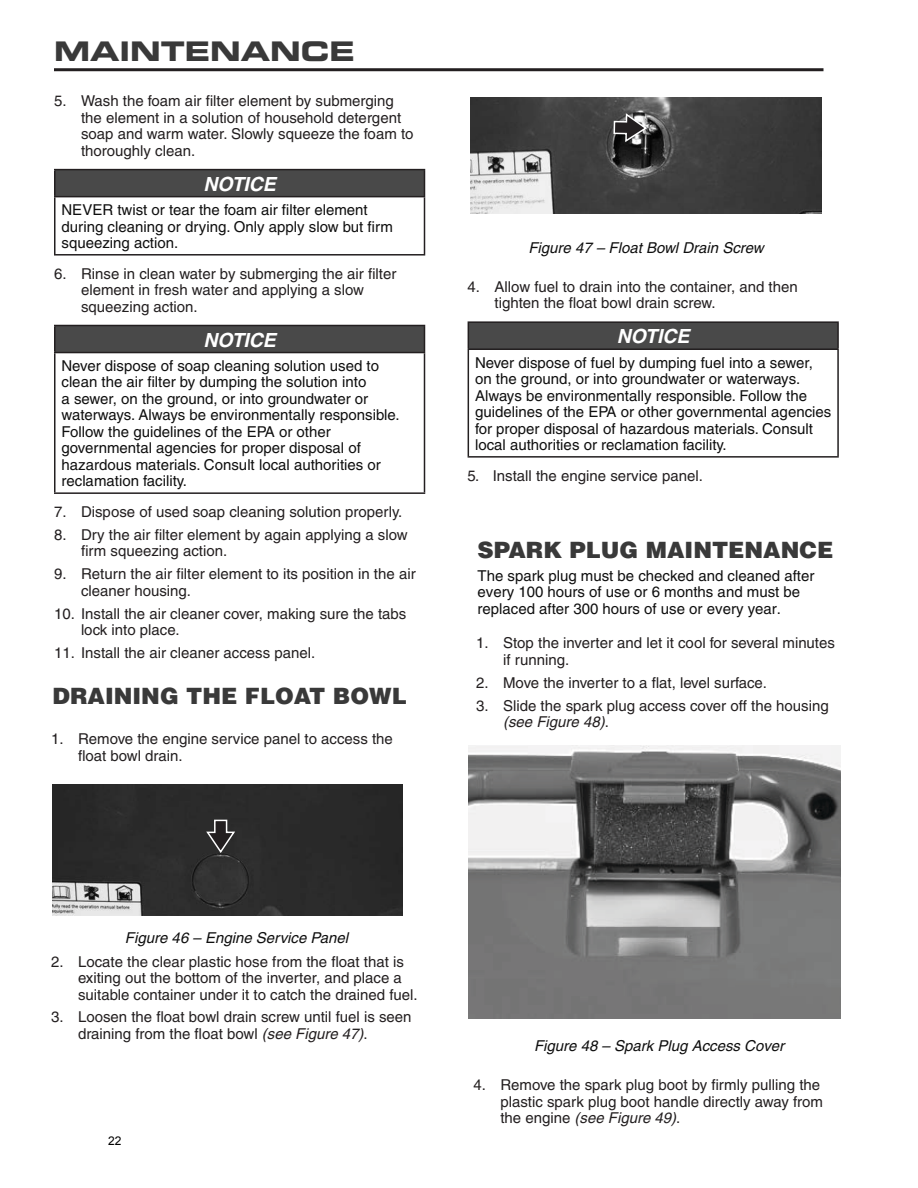
<style>
.page{position:relative;width:918px;height:1188px;background:#fff}
.page>*{position:absolute;margin:0;border:0;box-sizing:border-box;transform-origin:0 0}
.t1{font:27px "Eurostile Bold Extended Two";color:#393939}
.t2{font:900 22.5px "Helvetica";color:#393939}
.t3{font:italic 700 19.5px "Helvetica";letter-spacing:-.005em;color:#fff}
.t4{font:15px/16.5px "Helvetica";color:#231f20}
.t5{font:15px/16.5px "Helvetica";color:#0f0f0f}
.t6{font:italic 15px "Helvetica";color:#0f0f0f}
.t7{font:12px "Arial";color:#000}
.s1{font-style:italic}
</style>
<div class="page">
<hr style="left:54px;top:68px;width:770px;height:3px;background:#231f20">
<div style="left:55px;top:170px;width:369px;height:27px;background:#494949"></div>
<hr style="left:54px;top:169px;width:371px;height:1px;background:#231f20">
<hr style="left:54px;top:170px;width:2px;height:26px;background:#231f20">
<svg style="left:424px;top:170px;width:1px;height:26px"></svg>
<hr style="left:54px;top:196px;width:371px;height:1px;background:#231f20">
<hr style="left:54px;top:197px;width:2px;height:57px;background:#231f20">
<hr style="left:424px;top:197px;width:1px;height:57px;background:#231f20">
<hr style="left:54px;top:254px;width:371px;height:2px;background:#231f20">
<div style="left:55px;top:325px;width:369px;height:28px;background:#494949"></div>
<hr style="left:54px;top:325px;width:371px;height:1px;background:#231f20">
<hr style="left:54px;top:326px;width:2px;height:26px;background:#231f20">
<svg style="left:424px;top:326px;width:1px;height:26px"></svg>
<hr style="left:54px;top:352px;width:371px;height:1px;background:#231f20">
<hr style="left:54px;top:353px;width:2px;height:139px;background:#231f20">
<hr style="left:424px;top:353px;width:1px;height:139px;background:#231f20">
<hr style="left:54px;top:492px;width:371px;height:2px;background:#231f20">
<img style="left:52px;top:784px;width:351px;height:131px">
<svg style="left:206px;top:819px;width:31px;height:35px"></svg>
<img style="left:471px;top:97px;width:351px;height:116px">
<svg style="left:613px;top:112px;width:35px;height:31px"></svg>
<div style="left:468px;top:322px;width:370px;height:27px;background:#494949"></div>
<hr style="left:468px;top:321px;width:371px;height:2px;background:#231f20">
<svg style="left:468px;top:323px;width:1px;height:25px"></svg>
<hr style="left:837px;top:323px;width:2px;height:25px;background:#231f20">
<hr style="left:468px;top:348px;width:371px;height:2px;background:#231f20">
<hr style="left:468px;top:350px;width:1px;height:106px;background:#231f20">
<hr style="left:837px;top:350px;width:2px;height:106px;background:#231f20">
<hr style="left:468px;top:456px;width:371px;height:2px;background:#231f20">
<img style="left:468px;top:745px;width:372px;height:273px">
<h1 class="t1" style="left:54px;top:33px;width:302px">MAINTENANCE</h1>
<p class="t4" style="left:81px;top:93px;width:334px;text-indent:-27px">5. Wash the foam air filter element by submerging the element in a solution of household detergent soap and warm water. Slowly squeeze the foam to thoroughly clean.</p>
<h3 class="t3" style="left:203px;top:172px;width:74px">NOTICE</h3>
<p class="t5" style="left:62px;top:201px;width:333px">NEVER twist or tear the foam air filter element during cleaning or drying. Only apply slow but firm squeezing action.</p>
<p class="t4" style="left:81px;top:265px;width:317px;text-indent:-27px">6. Rinse in clean water by submerging the air filter element in fresh water and applying a slow squeezing action.</p>
<h3 class="t3" style="left:203px;top:328px;width:74px">NOTICE</h3>
<p class="t5" style="left:62px;top:357px;width:340px">Never dispose of soap cleaning solution used to clean the air filter by dumping the solution into<br>a sewer, on the ground, or into groundwater or waterways. Always be environmentally responsible.<br>Follow the guidelines of the EPA or other governmental agencies for proper disposal of hazardous materials. Consult local authorities or reclamation facility.</p>
<p class="t4" style="left:54px;top:503px;width:350px">7. Dispose of used soap cleaning solution properly.</p>
<p class="t4" style="left:81px;top:526px;width:328px;text-indent:-27px">8. Dry the air filter element by again applying a slow firm squeezing action.</p>
<p class="t4" style="left:81px;top:566px;width:336px;text-indent:-27px">9. Return the air filter element to its position in the air cleaner housing.</p>
<p class="t4" style="left:81px;top:605px;width:327px;text-indent:-27px">10. Install the air cleaner cover, making sure the tabs lock into place.</p>
<p class="t4" style="left:54px;top:645px;width:263px">11. Install the air cleaner access panel.</p>
<h2 class="t2" style="left:53px;top:682px;width:356px">DRAINING THE FLOAT BOWL</h2>
<p class="t4" style="left:78px;top:731px;width:316px;text-indent:-27px">1. Remove the engine service panel to access the float bowl drain.</p>
<p class="t6" style="left:528px;top:239px;width:237px">Figure 47 – Float Bowl Drain Screw</p>
<p class="t4" style="left:495px;top:278px;width:305px;text-indent:-27px">4. Allow fuel to drain into the container, and then tighten the float bowl drain screw.</p>
<h3 class="t3" style="left:617px;top:324px;width:74px">NOTICE</h3>
<p class="t5" style="left:475px;top:354px;width:358px">Never dispose of fuel by dumping fuel into a sewer, on the ground, or into groundwater or waterways.<br>Always be environmentally responsible. Follow the guidelines of the EPA or other governmental agencies for proper disposal of hazardous materials. Consult local authorities or reclamation facility.</p>
<p class="t4" style="left:468px;top:468px;width:237px">5. Install the engine service panel.</p>
<h2 class="t2" style="left:478px;top:535px;width:357px">SPARK PLUG MAINTENANCE</h2>
<p class="t5" style="left:478px;top:567px;width:338px">The spark plug must be checked and cleaned after every 100 hours of use or 6 months and must be replaced after 300 hours of use or every year.</p>
<p class="t4" style="left:503px;top:635px;width:333px;text-indent:-27px">1. Stop the inverter and let it cool for several minutes if running.</p>
<p class="t4" style="left:476px;top:674px;width:292px">2. Move the inverter to a flat, level surface.</p>
<p class="t4" style="left:503px;top:697px;width:327px;text-indent:-27px">3. Slide the spark plug access cover off the housing <span class="s1">(see Figure 48)</span>.</p>
<p class="t6" style="left:125px;top:929px;width:225px">Figure 46 – Engine Service Panel</p>
<p class="t4" style="left:78px;top:953px;width:341px;text-indent:-27px">2. Locate the clear plastic hose from the float that is exiting out the bottom of the inverter, and place a suitable container under it to catch the drained fuel.</p>
<p class="t4" style="left:78px;top:1009px;width:335px;text-indent:-27px">3. Loosen the float bowl drain screw until fuel is seen draining from the float bowl <span class="s1">(see Figure 47)</span>.</p>
<p class="t7" style="left:108px;top:1133px;width:15px">22</p>
<p class="t6" style="left:534px;top:1037px;width:252px">Figure 48 – Spark Plug Access Cover</p>
<p class="t4" style="left:500px;top:1077px;width:324px;text-indent:-27px">4. Remove the spark plug boot by firmly pulling the plastic spark plug boot handle directly away from the engine <span class="s1">(see Figure 49)</span>.</p>
</div>
